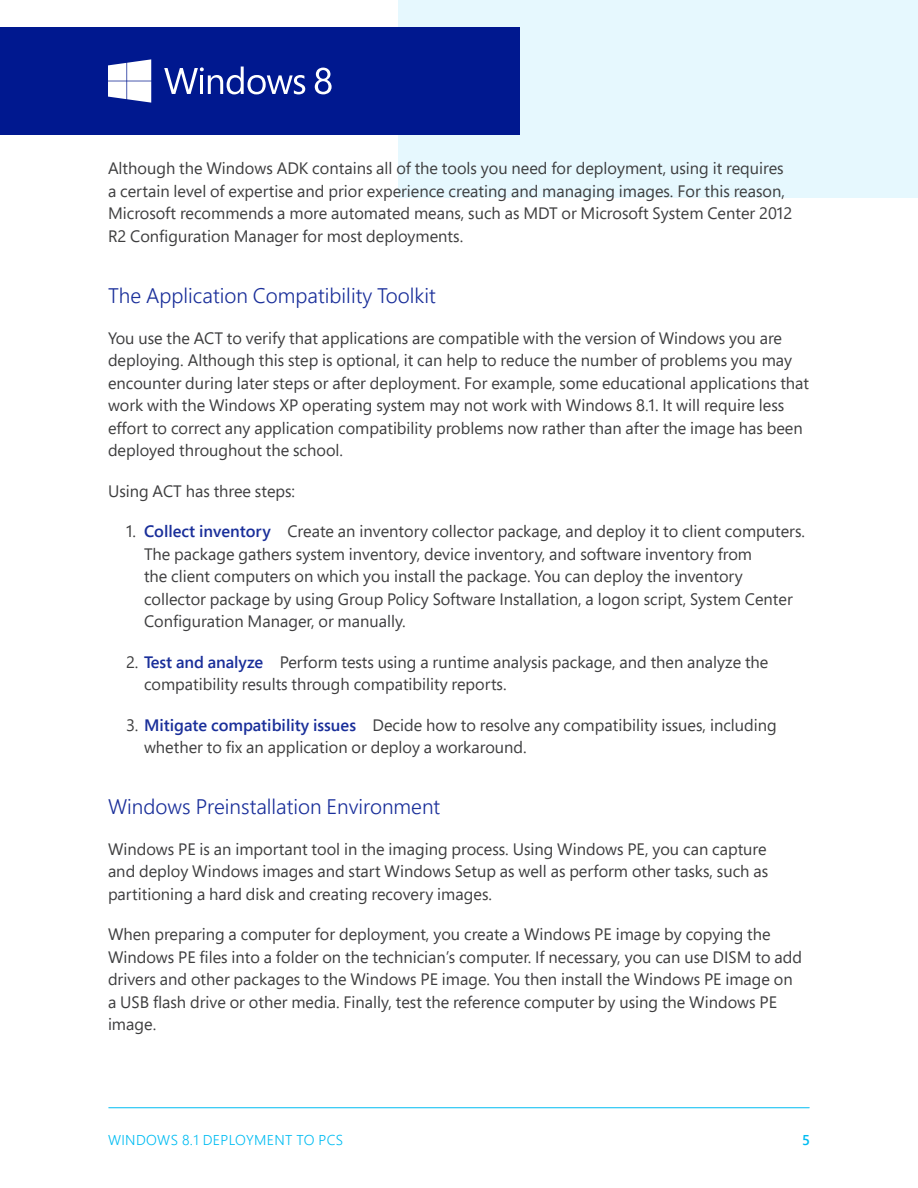
<style>
.page{position:relative;width:918px;height:1188px;background:#fff}
.page>*{position:absolute;margin:0;border:0;box-sizing:border-box;transform-origin:0 0}
.Heading_2{font:300 21px "Segoe Pro";color:#1a2f9a}
.t1{font:16.5px/22.5px "Segoe Pro";color:#3e3e3f}
.t2{font:300 14.25px "Segoe Pro";letter-spacing:.025em;color:#00bcf2}
.t3{font:600 14.25px "Segoe Pro";color:#00bcf2}
.s1{font-weight:600;color:#1a2f9a}
</style>
<div class="page">
<hr style="left:109px;top:1107px;width:700px;height:1px;background:#00bcf2">
<div style="left:399px;top:0;width:519px;height:198px;background:#e6f8fe"></div>
<div style="left:0;top:27px;width:519px;height:108px;background:#00188f"></div>
<svg style="left:108px;top:59px;width:43px;height:44px;background:#cfd4ea"></svg>
<svg style="left:164px;top:67px;width:141px;height:27px"></svg>
<svg style="left:315px;top:68px;width:17px;height:26px"></svg>
<p class="t1" style="left:108px;top:157px;width:686px">Although the Windows ADK contains all of the tools you need for deployment, using it requires a certain level of expertise and prior experience creating and managing images. For this reason, Microsoft recommends a more automated means, such as MDT or Microsoft System Center 2012<br>R2 Configuration Manager for most deployments.</p>
<p class="Heading_2" style="left:108px;top:281px;width:329px">The Application Compatibility Toolkit</p>
<p class="t1" style="left:108px;top:326px;width:703px">You use the ACT to verify that applications are compatible with the version of Windows you are deploying. Although this step is optional, it can help to reduce the number of problems you may encounter during later steps or after deployment. For example, some educational applications that work with the Windows XP operating system may not work with Windows 8.1. It will require less effort to correct any application compatibility problems now rather than after the image has been deployed throughout the school.</p>
<p class="t1" style="left:108px;top:479px;width:189px">Using ACT has three steps:</p>
<p class="t1" style="left:144px;top:520px;width:663px;text-indent:-18px">1. <span class="s1">Collect inventory</span> Create an inventory collector package, and deploy it to client computers.<br>The package gathers system inventory, device inventory, and software inventory from<br>the client computers on which you install the package. You can deploy the inventory collector package by using Group Policy Software Installation, a logon script, System Center Configuration Manager, or manually.</p>
<p class="t1" style="left:144px;top:650px;width:626px;text-indent:-18px">2. <span class="s1">Test and analyze</span> Perform tests using a runtime analysis package, and then analyze the compatibility results through compatibility reports.</p>
<p class="t1" style="left:144px;top:713px;width:634px;text-indent:-18px">3. <span class="s1">Mitigate compatibility issues</span> Decide how to resolve any compatibility issues, including whether to fix an application or deploy a workaround.</p>
<p class="Heading_2" style="left:108px;top:792px;width:334px">Windows Preinstallation Environment</p>
<p class="t1" style="left:108px;top:837px;width:662px;text-align:justify">Windows PE is an important tool in the imaging process. Using Windows PE, you can capture and deploy Windows images and start Windows Setup as well as perform other tasks, such as partitioning a hard disk and creating recovery images.</p>
<p class="t1" style="left:108px;top:923px;width:696px">When preparing a computer for deployment, you create a Windows PE image by copying the Windows PE files into a folder on the technician’s computer. If necessary, you can use DISM to add drivers and other packages to the Windows PE image. You then install the Windows PE image on a USB flash drive or other media. Finally, test the reference computer by using the Windows PE image.</p>
<p class="t2" style="left:108px;top:1130px;width:237px">WINDOWS 8.1 DEPLOYMENT TO PCS</p>
<p class="t3" style="left:802px;top:1130px;width:9px">5</p>
</div>
